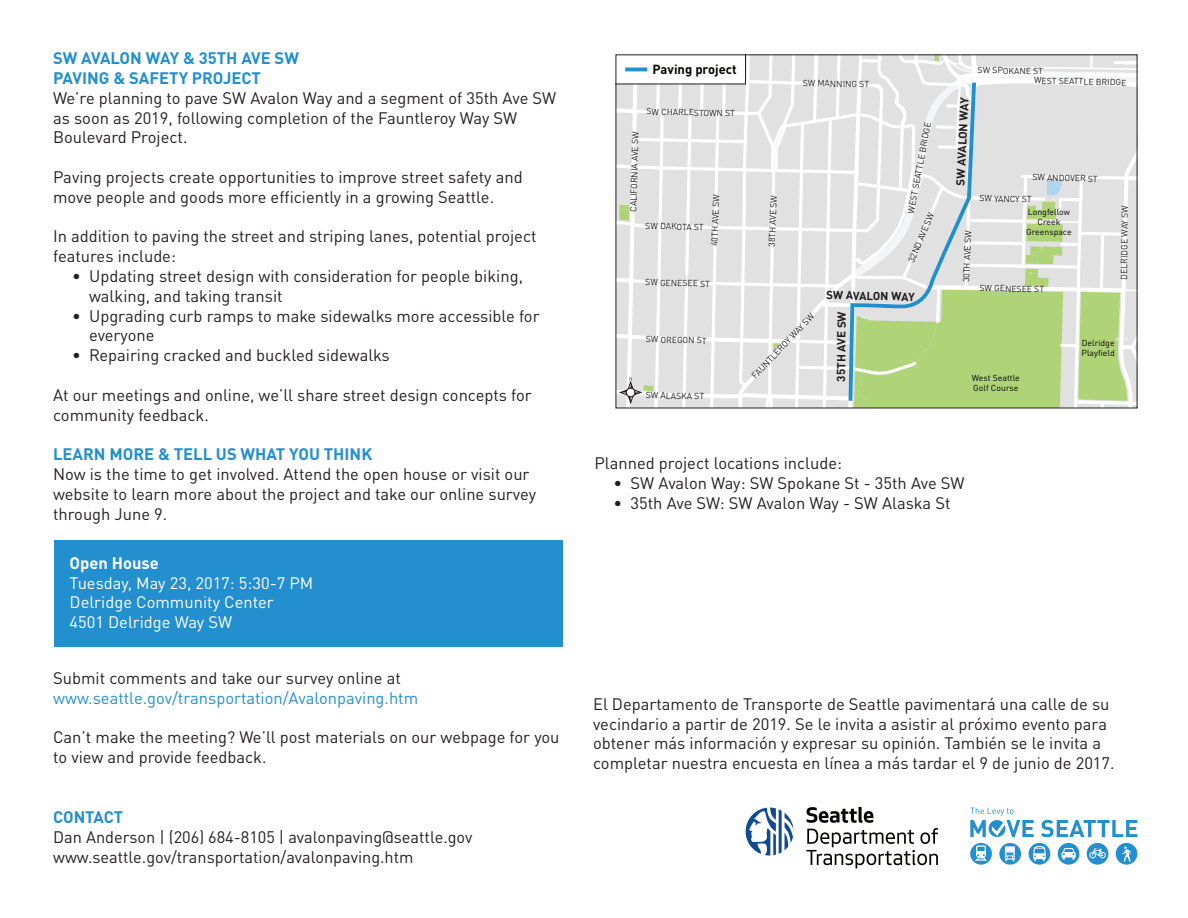
<style>
.page{position:relative;width:1188px;height:918px;background:#fff}
.page>*{position:absolute;margin:0;border:0;box-sizing:border-box;transform-origin:0 0}
.t1{font:16.5px/19.8px "DIN Pro";color:#231f20}
.t2{font:700 16.5px/19.8px "DIN Pro";color:#238fcf}
.t3{font:16.5px/19.8px "DIN Pro";color:#fff}
.t4{font:16.5px "DIN Pro";color:#238fcf}
.t5{font:700 16.5px "DIN Pro";color:#fff}
.t6{font:700 13.05px "DIN Pro";color:#050504}
.t7{font:700 11.55px "DIN Pro";letter-spacing:-.01em;color:#211e1e}
.t8{font:8.7px/9.6px "DIN Pro";color:#211e1e}
.t9{font:8.7px/10.4px "DIN Pro";color:#050504}
</style>
<div class="page">
<div style="left:55px;top:540px;width:508px;height:106px;background:#238fcf"></div>
<svg style="left:1041px;top:820px;width:96px;height:17px"></svg>
<div style="left:970px;top:843px;width:22px;height:22px;background:#238fcf;border-radius:50%"></div>
<svg style="left:999px;top:843px;width:22px;height:22px"></svg>
<div style="left:1029px;top:843px;width:21px;height:22px;background:#238fcf;border-radius:50%"></div>
<div style="left:1058px;top:843px;width:21px;height:22px;background:#238fcf;border-radius:50%"></div>
<div style="left:1087px;top:843px;width:21px;height:22px;background:#238fcf;border-radius:50%"></div>
<div style="left:1116px;top:843px;width:21px;height:22px;background:#238fcf;border-radius:50%"></div>
<svg style="left:975px;top:845px;width:12px;height:16px"></svg>
<svg style="left:1033px;top:846px;width:13px;height:15px"></svg>
<svg style="left:1062px;top:848px;width:14px;height:12px"></svg>
<svg style="left:1089px;top:848px;width:17px;height:10px"></svg>
<svg style="left:1122px;top:847px;width:9px;height:15px"></svg>
<svg style="left:1005px;top:846px;width:10px;height:15px"></svg>
<svg style="left:970px;top:808px;width:64px;height:30px"></svg>
<svg style="left:806px;top:807px;width:132px;height:62px"></svg>
<svg style="left:749px;top:807px;width:45px;height:49px"></svg>
<svg style="left:618px;top:56px;width:517px;height:350px"></svg>
<p class="t2" style="left:53px;top:46px;width:247px">SW AVALON WAY &amp; 35TH AVE SW<br>PAVING &amp; SAFETY PROJECT</p>
<p class="t1" style="left:53px;top:86px;width:505px">We’re planning to pave SW Avalon Way and a segment of 35th Ave SW as soon as 2019, following completion of the Fauntleroy Way SW<br>Boulevard Project.</p>
<p class="t1" style="left:53px;top:166px;width:471px">Paving projects create opportunities to improve street safety and move people and goods more efficiently in a growing Seattle.</p>
<p class="t1" style="left:53px;top:225px;width:485px">In addition to paving the street and striping lanes, potential project features include:</p>
<p class="t1" style="left:89px;top:265px;width:435px;text-indent:-17px">• Updating street design with consideration for people biking, walking, and taking transit</p>
<p class="t1" style="left:89px;top:304px;width:452px;text-indent:-17px">• Upgrading curb ramps to make sidewalks more accessible for everyone</p>
<p class="t1" style="left:72px;top:344px;width:319px">• Repairing cracked and buckled sidewalks</p>
<p class="t1" style="left:53px;top:383px;width:480px">At our meetings and online, we’ll share street design concepts for community feedback.</p>
<p class="t2" style="left:53px;top:442px;width:321px">LEARN MORE &amp; TELL US WHAT YOU THINK</p>
<p class="t1" style="left:53px;top:463px;width:484px">Now is the time to get involved. Attend the open house or visit our website to learn more about the project and take our online survey through June 9.</p>
<p class="t5" style="left:70px;top:549px;width:91px">Open House</p>
<p class="t3" style="left:70px;top:571px;width:245px">Tuesday, May 23, 2017: 5:30-7 PM<br>Delridge Community Center<br>4501 Delridge Way SW</p>
<p class="t1" style="left:53px;top:666px;width:349px">Submit comments and take our survey online at</p>
<p class="t4" style="left:53px;top:685px;width:367px">www.seattle.gov/transportation/Avalonpaving.htm</p>
<p class="t1" style="left:53px;top:726px;width:508px">Can’t make the meeting? We’ll post materials on our webpage for you to view and provide feedback.</p>
<p class="t2" style="left:53px;top:805px;width:71px">CONTACT</p>
<p class="t1" style="left:53px;top:825px;width:421px">Dan Anderson | (206) 684-8105 | avalonpaving@seattle.gov www.seattle.gov/transportation/avalonpaving.htm</p>
<p class="t6" style="left:653px;top:58px;width:86px">Paving project</p>
<p class="t8" style="left:803px;top:77px;width:68px;rotate:1deg">SW MANNING ST</p>
<p class="t8" style="left:1034px;top:65px;width:94px;text-indent:-57px;rotate:1deg">SW SPOKANE ST<br>WEST SEATTLE BRIDGE</p>
<p class="t7" style="left:950px;top:185px;width:90px;rotate:-87deg">SW AVALON WAY</p>
<p class="t8" style="left:647px;top:106px;width:90px;rotate:1deg">SW CHARLESTOWN ST</p>
<p class="t8" style="left:905px;top:212px;width:94px;rotate:-79deg">WEST SEATTLE BRIDGE</p>
<p class="t8" style="left:628px;top:212px;width:82px;rotate:-89deg">CALIFORNIA AVE SW</p>
<p class="t8" style="left:1032px;top:172px;width:67px;rotate:1deg">SW ANDOVER ST</p>
<p class="t8" style="left:708px;top:246px;width:53px;rotate:-87deg">40TH AVE SW</p>
<p class="t8" style="left:766px;top:246px;width:53px;rotate:-87deg">38TH AVE SW</p>
<p class="t8" style="left:1118px;top:280px;width:76px;rotate:-89deg">DELRIDGE WAY SW</p>
<p class="t8" style="left:980px;top:193px;width:54px;rotate:1deg">SW YANCY ST</p>
<p class="t9" style="left:1026px;top:205px;width:47px;text-align:center">Longfellow<br>Creek<br>Greenspace</p>
<p class="t8" style="left:906px;top:259px;width:54px;rotate:-67deg">32ND AVE SW</p>
<p class="t8" style="left:645px;top:220px;width:60px;rotate:1deg">SW DAKOTA ST</p>
<p class="t8" style="left:960px;top:282px;width:53px;rotate:-87deg">30TH AVE SW</p>
<p class="t8" style="left:645px;top:277px;width:66px;rotate:1deg">SW GENESEE ST</p>
<p class="t8" style="left:980px;top:282px;width:66px;rotate:1deg">SW GENESEE ST</p>
<p class="t7" style="left:826px;top:285px;width:90px;rotate:1deg">SW AVALON WAY</p>
<p class="t8" style="left:646px;top:334px;width:62px;rotate:1deg">SW OREGON ST</p>
<p class="t8" style="left:646px;top:390px;width:60px;rotate:1deg">SW ALASKA ST</p>
<p class="t8" style="left:749px;top:373px;width:88px;rotate:-47deg">FAUNTLEROY WAY SW</p>
<p class="t7" style="left:832px;top:382px;width:72px;rotate:-90deg">35TH AVE SW</p>
<p class="t9" style="left:972px;top:372px;width:50px">West Seattle<br>Golf Course</p>
<p class="t1" style="left:595px;top:452px;width:249px">Planned project locations include:</p>
<p class="t1" style="left:614px;top:472px;width:353px">• SW Avalon Way: SW Spokane St - 35th Ave SW</p>
<p class="t1" style="left:614px;top:491px;width:338px">• 35th Ave SW: SW Avalon Way - SW Alaska St</p>
<p class="t9" style="left:1082px;top:337px;width:35px">Delridge<br>Playfield</p>
<p class="t1" style="left:593px;top:692px;width:523px">El Departamento de Transporte de Seattle pavimentará una calle de su vecindario a partir de 2019. Se le invita a asistir al próximo evento para obtener más información y expresar su opinión. También se le invita a completar nuestra encuesta en línea a más tardar el 9 de junio de 2017.</p>
</div>
